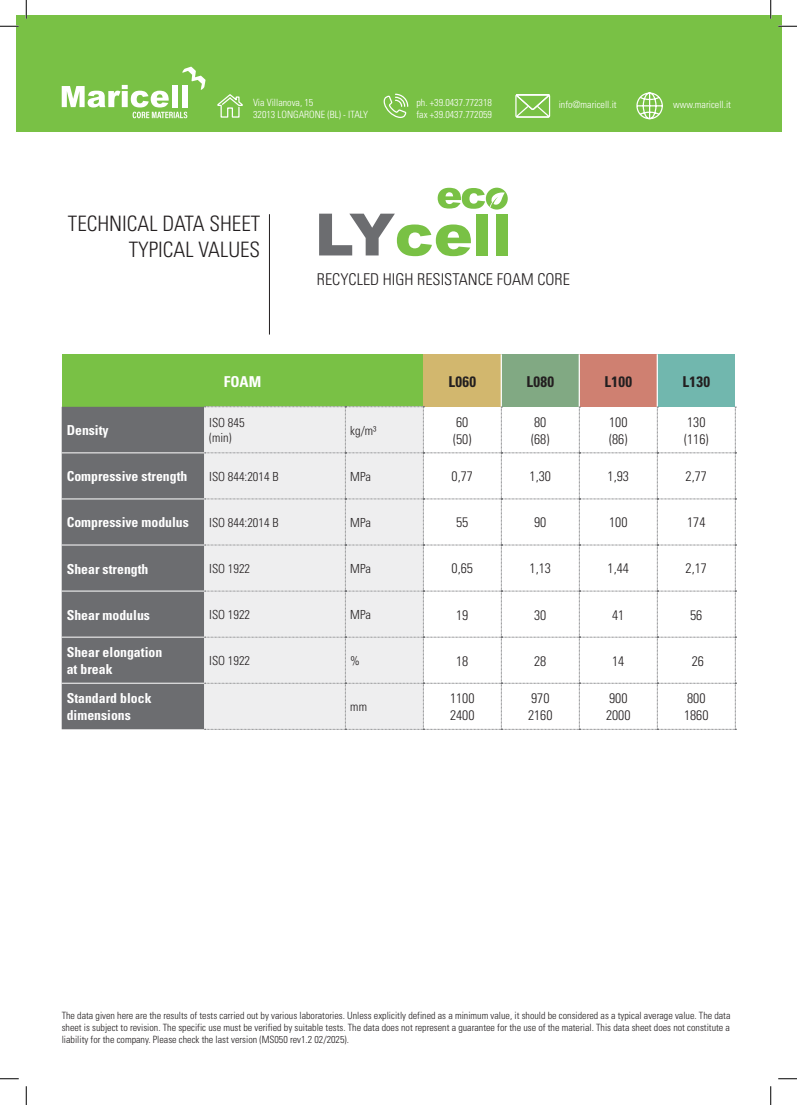
<style>
.page{position:relative;width:797px;height:1105px;background:#fff}
.page>*{position:absolute;margin:0;border:0;box-sizing:border-box;transform-origin:0 0}
.t1{font:300 condensed 21.25px "Univers";color:#231f20}
.t2{font:300 condensed 16.25px "Univers";color:#231f20}
.t3{font:700 condensed 15px "Univers";letter-spacing:.02em;color:#231f20}
.t4{font:700 condensed 15px "Univers";color:#fff}
.t5{font:700 condensed 13.75px "Univers";color:#fff}
.t6{font:300 condensed 13.75px "Univers";color:#231f20}
.t7{font:300 condensed 12.5px "Univers";color:#231f20}
.t8{font:300 condensed 10px/12px "Univers";color:#231f20;text-align:justify}
.t9{font:300 condensed 10px "Univers";color:#fff}
</style>
<div class="page">
<div style="left:62px;top:354px;width:361px;height:53px;background:#79c145"></div>
<div style="left:423px;top:354px;width:78px;height:53px;background:#d2b76e"></div>
<div style="left:501px;top:354px;width:78px;height:53px;background:#81a983"></div>
<div style="left:579px;top:354px;width:78px;height:53px;background:#cf8071"></div>
<div style="left:657px;top:354px;width:78px;height:53px;background:#71b7ae"></div>
<div style="left:62px;top:407px;width:142px;height:322px;background:#6c6d70"></div>
<hr style="left:500px;top:354px;width:2px;height:53px;background:#fff">
<hr style="left:578px;top:354px;width:2px;height:53px;background:#fff">
<hr style="left:656px;top:354px;width:2px;height:53px;background:#fff">
<hr style="left:62px;top:453px;width:142px;height:1px;background:#fff">
<hr style="left:62px;top:499px;width:142px;height:1px;background:#fff">
<hr style="left:62px;top:545px;width:142px;height:1px;background:#fff">
<hr style="left:62px;top:591px;width:142px;height:1px;background:#fff">
<hr style="left:62px;top:637px;width:142px;height:1px;background:#fff">
<hr style="left:62px;top:683px;width:142px;height:1px;background:#fff">
<svg style="left:204px;top:406px;width:532px;height:324px"></svg>
<div style="left:16px;top:16px;width:765px;height:116px;background:#79c145"></div>
<svg style="left:217px;top:94px;width:26px;height:24px"></svg>
<svg style="left:383px;top:93px;width:26px;height:25px"></svg>
<svg style="left:515px;top:94px;width:36px;height:24px"></svg>
<svg style="left:636px;top:92px;width:27px;height:28px"></svg>
<hr style="left:269px;top:214px;width:1px;height:121px;background:#231f20">
<svg style="left:62px;top:67px;width:143px;height:51px"></svg>
<div style="left:496px;top:214px;width:12px;height:41px;background:#79c145"></div>
<svg style="left:486px;top:188px;width:22px;height:22px"></svg>
<svg style="left:319px;top:188px;width:185px;height:68px"></svg>
<svg style="left:0;top:25px;width:19px;height:2px"></svg>
<svg style="left:778px;top:25px;width:19px;height:2px"></svg>
<svg style="left:0;top:1078px;width:19px;height:1px"></svg>
<svg style="left:778px;top:1078px;width:19px;height:1px"></svg>
<svg style="left:25px;top:0;width:2px;height:19px"></svg>
<svg style="left:25px;top:1086px;width:2px;height:19px"></svg>
<svg style="left:770px;top:0;width:1px;height:19px"></svg>
<svg style="left:770px;top:1086px;width:1px;height:19px"></svg>
<p class="t9" style="left:253px;top:96px;width:62px">Via Villanova, 15</p>
<p class="t9" style="left:253px;top:108px;width:116px">32013 LONGARONE (BL) - ITALY</p>
<p class="t1" style="left:68px;top:211px;width:194px">TECHNICAL DATA SHEET</p>
<p class="t1" style="left:129px;top:236px;width:133px">TYPICAL VALUES</p>
<p class="t9" style="left:416px;top:96px;width:77px">ph. +39.0437.772318</p>
<p class="t9" style="left:416px;top:108px;width:77px">fax +39.0437.772059</p>
<p class="t9" style="left:558px;top:98px;width:59px">info@maricell.it</p>
<p class="t9" style="left:673px;top:98px;width:59px">www.maricell.it</p>
<p class="t2" style="left:317px;top:269px;width:254px">RECYCLED HIGH RESISTANCE FOAM CORE</p>
<p class="t5" style="left:67px;top:422px;width:44px">Density</p>
<p class="t4" style="left:224px;top:372px;width:39px">FOAM</p>
<p class="t3" style="left:448px;top:372px;width:29px">L060</p>
<p class="t3" style="left:526px;top:372px;width:29px">L080</p>
<p class="t3" style="left:604px;top:372px;width:29px">L100</p>
<p class="t3" style="left:682px;top:372px;width:29px">L130</p>
<p class="t7" style="left:209px;top:415px;width:37px">ISO 845</p>
<p class="t7" style="left:209px;top:430px;width:24px">(min)</p>
<p class="t7" style="left:350px;top:423px;width:28px">kg/m³</p>
<p class="t6" style="left:456px;top:414px;width:14px">60</p>
<p class="t6" style="left:453px;top:430px;width:20px">(50)</p>
<p class="t6" style="left:534px;top:414px;width:14px">80</p>
<p class="t6" style="left:531px;top:430px;width:20px">(68)</p>
<p class="t6" style="left:609px;top:414px;width:20px">100</p>
<p class="t6" style="left:609px;top:430px;width:20px">(86)</p>
<p class="t6" style="left:687px;top:414px;width:20px">130</p>
<p class="t6" style="left:684px;top:430px;width:26px">(116)</p>
<p class="t5" style="left:67px;top:468px;width:122px">Compressive strength</p>
<p class="t7" style="left:209px;top:469px;width:71px">ISO 844:2014 B</p>
<p class="t7" style="left:350px;top:469px;width:22px">MPa</p>
<p class="t6" style="left:451px;top:468px;width:23px">0,77</p>
<p class="t6" style="left:529px;top:468px;width:23px">1,30</p>
<p class="t6" style="left:607px;top:468px;width:23px">1,93</p>
<p class="t6" style="left:685px;top:468px;width:23px">2,77</p>
<p class="t5" style="left:67px;top:514px;width:124px">Compressive modulus</p>
<p class="t7" style="left:209px;top:515px;width:71px">ISO 844:2014 B</p>
<p class="t7" style="left:350px;top:515px;width:22px">MPa</p>
<p class="t6" style="left:456px;top:514px;width:14px">55</p>
<p class="t6" style="left:534px;top:514px;width:14px">90</p>
<p class="t6" style="left:609px;top:514px;width:20px">100</p>
<p class="t6" style="left:687px;top:514px;width:20px">174</p>
<p class="t5" style="left:67px;top:560px;width:83px">Shear strength</p>
<p class="t7" style="left:209px;top:561px;width:42px">ISO 1922</p>
<p class="t7" style="left:350px;top:561px;width:22px">MPa</p>
<p class="t6" style="left:451px;top:560px;width:23px">0,65</p>
<p class="t6" style="left:529px;top:560px;width:23px">1,13</p>
<p class="t6" style="left:607px;top:560px;width:23px">1,44</p>
<p class="t6" style="left:685px;top:560px;width:23px">2,17</p>
<p class="t5" style="left:67px;top:606px;width:85px">Shear modulus</p>
<p class="t7" style="left:209px;top:607px;width:42px">ISO 1922</p>
<p class="t7" style="left:350px;top:607px;width:22px">MPa</p>
<p class="t6" style="left:456px;top:606px;width:14px">19</p>
<p class="t6" style="left:534px;top:606px;width:14px">30</p>
<p class="t6" style="left:612px;top:606px;width:14px">41</p>
<p class="t6" style="left:690px;top:606px;width:14px">56</p>
<p class="t5" style="left:67px;top:644px;width:97px">Shear elongation</p>
<p class="t5" style="left:67px;top:660px;width:47px">at break</p>
<p class="t7" style="left:209px;top:653px;width:42px">ISO 1922</p>
<p class="t7" style="left:350px;top:653px;width:11px">%</p>
<p class="t6" style="left:456px;top:652px;width:14px">18</p>
<p class="t6" style="left:534px;top:652px;width:14px">28</p>
<p class="t6" style="left:612px;top:652px;width:14px">14</p>
<p class="t6" style="left:691px;top:652px;width:14px">26</p>
<p class="t5" style="left:67px;top:690px;width:86px">Standard block</p>
<p class="t5" style="left:67px;top:707px;width:66px">dimensions</p>
<p class="t7" style="left:350px;top:699px;width:18px">mm</p>
<p class="t6" style="left:450px;top:690px;width:26px">1100</p>
<p class="t6" style="left:450px;top:707px;width:26px">2400</p>
<p class="t6" style="left:531px;top:690px;width:20px">970</p>
<p class="t6" style="left:528px;top:707px;width:26px">2160</p>
<p class="t6" style="left:609px;top:690px;width:20px">900</p>
<p class="t6" style="left:606px;top:707px;width:26px">2000</p>
<p class="t6" style="left:687px;top:690px;width:20px">800</p>
<p class="t6" style="left:684px;top:707px;width:26px">1860</p>
<p class="t8" style="left:62px;top:1010px;width:670px">The data given here are the results of tests carried out by various laboratories. Unless explicitly defined as a minimum value, it should be considered as a typical average value. The data sheet is subject to revision. The specific use must be verified by suitable tests. The data does not represent a guarantee for the use of the material. This data sheet does not constitute a liability for the company. Please check the last version (MS050 rev1.2 02/2025).</p>
</div>
